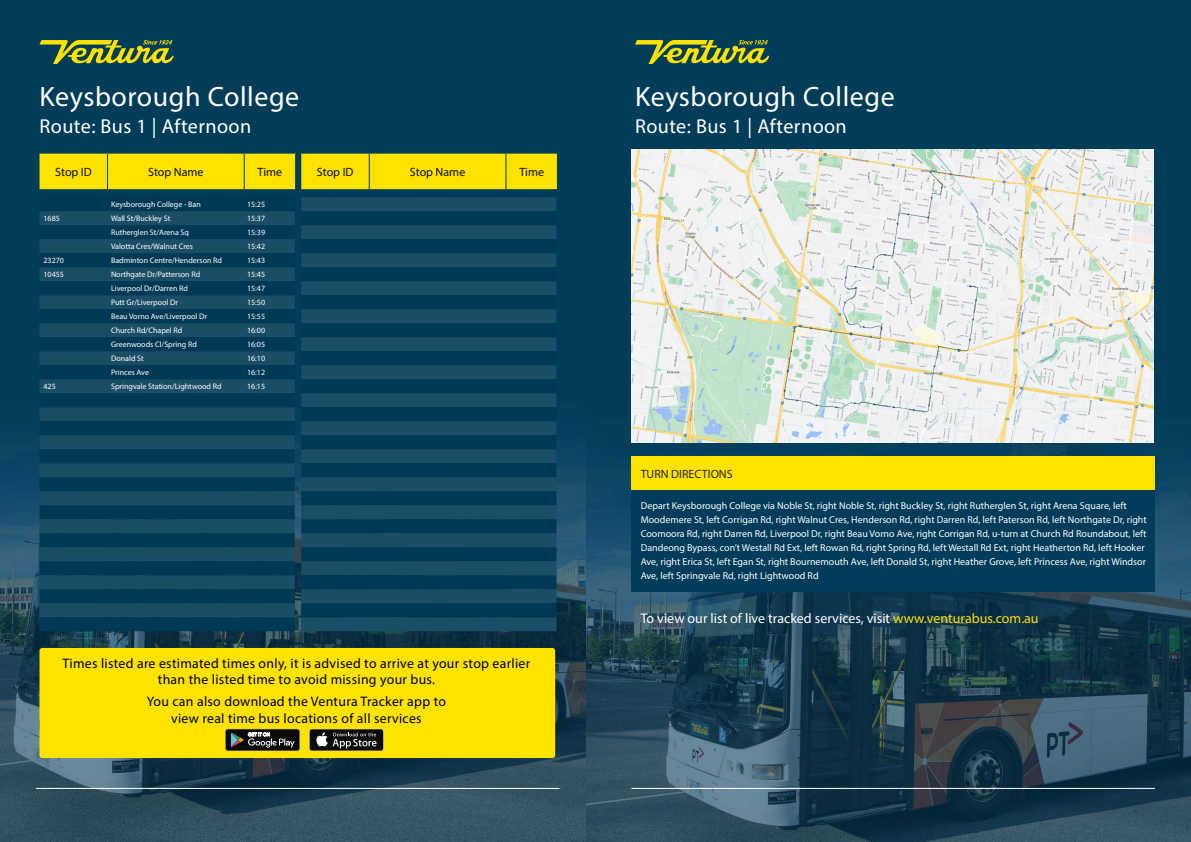
<style>
.page{position:relative;width:1191px;height:842px;background:#fff}
.page>*{position:absolute;margin:0;border:0;box-sizing:border-box;transform-origin:0 0}
.t1{font:28px "Myriad Pro";letter-spacing:.02em;color:#fff}
.t2{font:20.2px "Myriad Pro";letter-spacing:.02em;color:#fff}
.t3{font:14px "Myriad Pro";color:#fff}
.t4{font:13.8px/16.6px "Myriad Pro";letter-spacing:.02em;color:#000;text-align:center}
.t5{font:12px "Myriad Pro";color:#0d0d0d}
.t6{font:12px "Myriad Pro";color:#292829}
.t7{font:10px/14px "Myriad Pro";color:#fff}
.t8{font:8px "Myriad Pro";color:#fff}
.s1{color:#fee200}
</style>
<div class="page">
<img style="left:0;top:0;width:587px;height:842px">
<hr style="left:36px;top:788px;width:523px;height:1px;background:#fff">
<svg style="left:40px;top:40px;width:134px;height:24px;background:#6f8531"></svg>
<div style="left:40px;top:154px;width:517px;height:35px;background:#fee200"></div>
<hr style="left:369px;top:154px;width:1px;height:35px;background:#013d5b">
<hr style="left:505px;top:154px;width:1px;height:35px;background:#013d5b">
<hr style="left:557px;top:154px;width:1px;height:35px;background:#013d5b">
<svg style="left:40px;top:197px;width:255px;height:42px;background:#083f5a"></svg>
<div style="left:40px;top:239px;width:255px;height:378px;background:#1a4d66"></div>
<svg style="left:40px;top:253px;width:255px;height:322px;background:#0c425c"></svg>
<div style="left:40px;top:589px;width:255px;height:14px;background:#003955"></div>
<div style="left:40px;top:617px;width:255px;height:14px;background:#003955"></div>
<div style="left:301px;top:197px;width:255px;height:434px;background:#1a4d66"></div>
<svg style="left:301px;top:211px;width:255px;height:56px;background:#0c425d"></svg>
<svg style="left:301px;top:267px;width:255px;height:322px;background:#0c425c"></svg>
<div style="left:301px;top:603px;width:255px;height:14px;background:#003955"></div>
<div style="left:39px;top:648px;width:516px;height:110px;background:#fee200;border-radius:3px"></div>
<svg style="left:225px;top:729px;width:75px;height:22px;background:#383b36"></svg>
<div style="left:309px;top:729px;width:74px;height:22px;background:#343533;border-radius:3px"></div>
<div style="left:310px;top:729px;width:73px;height:21px;background:#0a0b09;border-radius:2px"></div>
<svg style="left:316px;top:732px;width:60px;height:16px"></svg>
<img style="left:587px;top:0;width:604px;height:842px">
<hr style="left:631px;top:788px;width:524px;height:1px;background:#fff">
<div style="left:631px;top:457px;width:523px;height:33px;background:#fee200"></div>
<div style="left:631px;top:490px;width:523px;height:101px;background:#013d5b"></div>
<svg style="left:635px;top:40px;width:134px;height:24px;background:#6f8531"></svg>
<img style="left:632px;top:150px;width:521px;height:293px">
<h1 class="t1" style="left:40px;top:79px;width:261px">Keysborough College</h1>
<h2 class="t2" style="left:40px;top:114px;width:213px">Route: Bus 1 | Afternoon</h2>
<p class="t5" style="left:55px;top:164px;width:38px">Stop ID</p>
<p class="t5" style="left:148px;top:164px;width:57px">Stop Name</p>
<p class="t5" style="left:258px;top:164px;width:26px">Time</p>
<p class="t5" style="left:317px;top:164px;width:38px">Stop ID</p>
<p class="t5" style="left:410px;top:164px;width:57px">Stop Name</p>
<p class="t5" style="left:519px;top:164px;width:26px">Time</p>
<p class="t8" style="left:111px;top:200px;width:91px">Keysborough College - Ban</p>
<p class="t8" style="left:247px;top:200px;width:20px">15:25</p>
<p class="t8" style="left:44px;top:214px;width:18px">1685</p>
<p class="t8" style="left:111px;top:214px;width:61px">Wall St/Buckley St</p>
<p class="t8" style="left:247px;top:214px;width:20px">15:37</p>
<p class="t8" style="left:111px;top:228px;width:80px">Rutherglen St/Arena Sq</p>
<p class="t8" style="left:247px;top:228px;width:20px">15:39</p>
<p class="t8" style="left:111px;top:242px;width:84px">Valotta Cres/Walnut Cres</p>
<p class="t8" style="left:247px;top:242px;width:20px">15:42</p>
<p class="t8" style="left:44px;top:256px;width:22px">23270</p>
<p class="t8" style="left:111px;top:256px;width:113px">Badminton Centre/Henderson Rd</p>
<p class="t8" style="left:247px;top:256px;width:20px">15:43</p>
<p class="t8" style="left:44px;top:270px;width:22px">10455</p>
<p class="t8" style="left:111px;top:270px;width:91px">Northgate Dr/Patterson Rd</p>
<p class="t8" style="left:247px;top:270px;width:20px">15:45</p>
<p class="t8" style="left:111px;top:284px;width:79px">Liverpool Dr/Darren Rd</p>
<p class="t8" style="left:247px;top:284px;width:20px">15:47</p>
<p class="t8" style="left:111px;top:298px;width:68px">Putt Gr/Liverpool Dr</p>
<p class="t8" style="left:247px;top:298px;width:20px">15:50</p>
<p class="t8" style="left:111px;top:312px;width:97px">Beau Vorno Ave/Liverpool Dr</p>
<p class="t8" style="left:247px;top:312px;width:20px">15:55</p>
<p class="t8" style="left:111px;top:326px;width:73px">Church Rd/Chapel Rd</p>
<p class="t8" style="left:247px;top:326px;width:20px">16:00</p>
<p class="t8" style="left:111px;top:340px;width:87px">Greenwoods Cl/Spring Rd</p>
<p class="t8" style="left:247px;top:340px;width:20px">16:05</p>
<p class="t8" style="left:111px;top:354px;width:34px">Donald St</p>
<p class="t8" style="left:247px;top:354px;width:20px">16:10</p>
<p class="t8" style="left:111px;top:368px;width:39px">Princes Ave</p>
<p class="t8" style="left:247px;top:368px;width:20px">16:12</p>
<p class="t8" style="left:44px;top:382px;width:14px">425</p>
<p class="t8" style="left:111px;top:382px;width:112px">Springvale Station/Lightwood Rd</p>
<p class="t8" style="left:247px;top:382px;width:20px">16:15</p>
<h3 class="t4" style="left:63px;top:655px;width:469px">Times listed are estimated times only, it is advised to arrive at your stop earlier than the listed time to avoid missing your bus.</h3>
<h3 class="t4" style="left:147px;top:693px;width:301px">You can also download the Ventura Tracker app to view real time bus locations of all services</h3>
<h1 class="t1" style="left:635px;top:79px;width:261px">Keysborough College</h1>
<h2 class="t2" style="left:635px;top:114px;width:213px">Route: Bus 1 | Afternoon</h2>
<p class="t6" style="left:640px;top:466px;width:94px">TURN DIRECTIONS</p>
<p class="t7" style="left:640px;top:499px;width:507px">Depart Keysborough College via Noble St, right Noble St, right Buckley St, right Rutherglen St, right Arena Square, left Moodemere St, left Corrigan Rd, right Walnut Cres, Henderson Rd, right Darren Rd, left Paterson Rd, left Northgate Dr, right Coomoora Rd, right Darren Rd, Liverpool Dr, right Beau Vorno Ave, right Corrigan Rd, u-turn at Church Rd Roundabout, left Dandeong Bypass, con’t Westall Rd Ext, left Rowan Rd, right Spring Rd, left Westall Rd Ext, right Heatherton Rd, left Hooker Ave, right Erica St, left Egan St, right Bournemouth Ave, left Donald St, right Heather Grove, left Princess Ave, right Windsor Ave, left Springvale Rd, right Lightwood Rd</p>
<h3 class="t3" style="left:640px;top:609px;width:399px">To view our list of live tracked services, visit <span class="s1">www.venturabus.com.au</span></h3>
</div>
